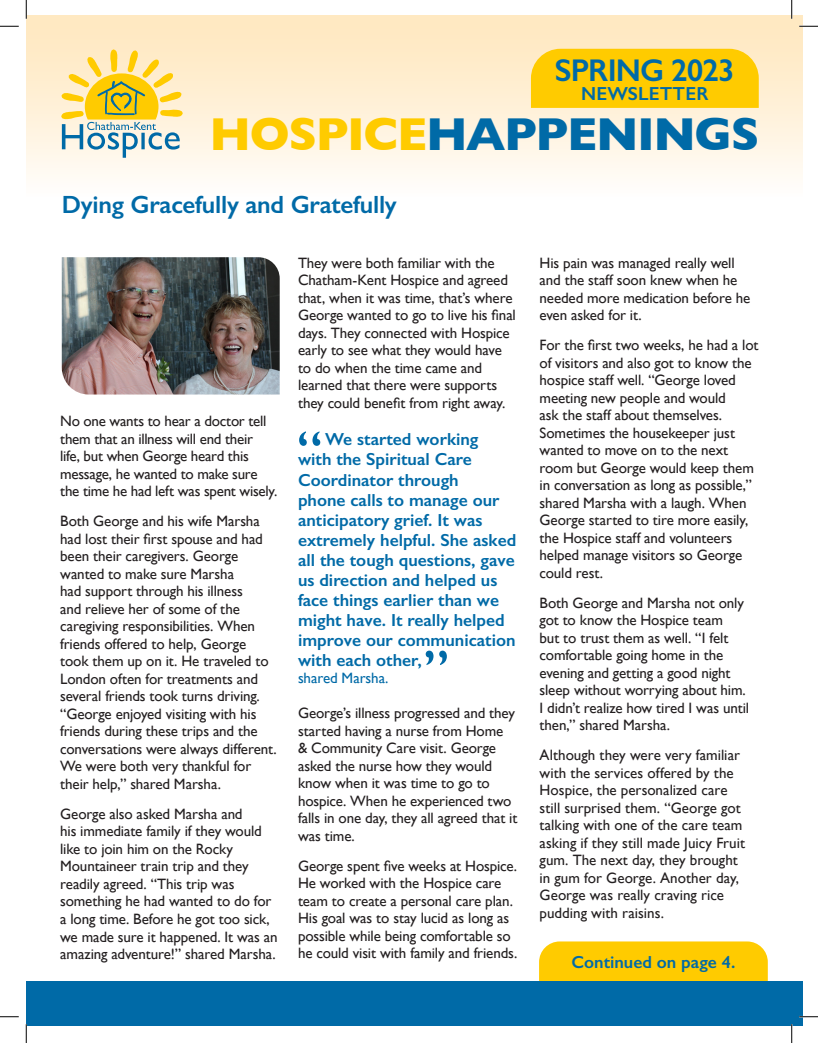
<style>
.page{position:relative;width:818px;height:1043px;background:#fff}
.page>*{position:absolute;margin:0;border:0;box-sizing:border-box;transform-origin:0 0}
.t1{font:700 47px "Gill Sans";letter-spacing:-.03em;color:#006aa7}
.t2{font:600 31.5px "Gill Sans";letter-spacing:-.03em;color:#006aa7}
.t3{font:600 25px "Gill Sans";letter-spacing:-.01em;color:#006aa7}
.t4{font:600 18.88px "Gill Sans";letter-spacing:.01em;color:#006aa7}
.t5{font:600 17.5px/20px "Gill Sans";color:#006aa7}
.t6{font:15px/17.5px "Gill Sans";letter-spacing:-.01em;color:#231f20}
.t7{font:15px "Gill Sans";letter-spacing:-.01em;color:#006aa7}
.s1{color:#ffcb00}
</style>
<div class="page">
<div style="left:539px;top:941px;width:228px;height:40px;background:#ffcb00"></div>
<div style="left:26px;top:15px;width:776px;height:182px;background:linear-gradient(to bottom,#ffe6bb,#fffcf9)"></div>
<svg style="left:60px;top:49px;width:123px;height:109px"></svg>
<div style="left:531px;top:49px;width:227px;height:59px;background:#ffcb00"></div>
<img style="left:62px;top:257px;width:218px;height:137px">
<div style="left:26px;top:981px;width:776px;height:45px;background:#006aa7"></div>
<svg style="left:299px;top:431px;width:21px;height:15px"></svg>
<svg style="left:425px;top:650px;width:22px;height:15px"></svg>
<svg style="left:0;top:25px;width:19px;height:2px"></svg>
<svg style="left:799px;top:25px;width:19px;height:2px"></svg>
<svg style="left:0;top:1016px;width:19px;height:1px"></svg>
<svg style="left:799px;top:1015px;width:19px;height:2px"></svg>
<svg style="left:25px;top:0;width:2px;height:19px"></svg>
<svg style="left:25px;top:1024px;width:2px;height:18px"></svg>
<svg style="left:790px;top:0;width:2px;height:19px"></svg>
<svg style="left:790px;top:1024px;width:2px;height:18px"></svg>
<p class="t2" style="left:555px;top:52px;width:181px">SPRING 2023</p>
<p class="t4" style="left:581px;top:82px;width:129px">NEWSLETTER</p>
<p class="t1" style="left:209px;top:97px;width:551px"><span class="s1">HOSPICE</span>HAPPENINGS</p>
<p class="t3" style="left:62px;top:189px;width:336px">Dying Gracefully and Gratefully</p>
<p class="t6" style="left:60px;top:412px;width:219px">No one wants to hear a doctor tell them that an illness will end their<br>life, but when George heard this message, he wanted to make sure the time he had left was spent wisely.</p>
<p class="t6" style="left:60px;top:512px;width:218px">Both George and his wife Marsha had lost their first spouse and had been their caregivers. George wanted to make sure Marsha<br>had support through his illness<br>and relieve her of some of the caregiving responsibilities. When friends offered to help, George took them up on it. He traveled to<br>London often for treatments and several friends took turns driving. “George enjoyed visiting with his friends during these trips and the conversations were always different.<br>We were both very thankful for their help,” shared Marsha.</p>
<p class="t6" style="left:60px;top:805px;width:219px">George also asked Marsha and<br>his immediate family if they would like to join him on the Rocky<br>Mountaineer train trip and they readily agreed. “This trip was something he had wanted to do for a long time. Before he got too sick, we made sure it happened. It was an amazing adventure!” shared Marsha.</p>
<p class="t6" style="left:298px;top:254px;width:219px">They were both familiar with the<br>Chatham-Kent Hospice and agreed that, when it was time, that’s where<br>George wanted to go to live his final days. They connected with Hospice early to see what they would have to do when the time came and learned that there were supports they could benefit from right away.</p>
<p class="t5" style="left:298px;top:429px;width:220px;text-indent:27px">We started working<br>with the Spiritual Care<br>Coordinator through<br>phone calls to manage our anticipatory grief. It was extremely helpful. She asked all the tough questions, gave us direction and helped us face things earlier than we might have. It really helped improve our communication with each other,</p>
<p class="t7" style="left:298px;top:669px;width:92px">shared Marsha.</p>
<p class="t6" style="left:298px;top:704px;width:221px">George’s illness progressed and they started having a nurse from Home<br>&amp; Community Care visit. George asked the nurse how they would know when it was time to go to hospice. When he experienced two falls in one day, they all agreed that it was time.</p>
<p class="t6" style="left:298px;top:856px;width:221px">George spent five weeks at Hospice.<br>He worked with the Hospice care team to create a personal care plan.<br>His goal was to stay lucid as long as possible while being comfortable so he could visit with family and friends.</p>
<p class="t6" style="left:539px;top:254px;width:212px">His pain was managed really well and the staff soon knew when he needed more medication before he even asked for it.</p>
<p class="t6" style="left:539px;top:336px;width:220px">For the first two weeks, he had a lot of visitors and also got to know the hospice staff well. “George loved meeting new people and would<br>ask the staff about themselves.<br>Sometimes the housekeeper just wanted to move on to the next room but George would keep them in conversation as long as possible,” shared Marsha with a laugh. When<br>George started to tire more easily, the Hospice staff and volunteers helped manage visitors so George could rest.</p>
<p class="t6" style="left:539px;top:594px;width:211px">Both George and Marsha not only got to know the Hospice team<br>but to trust them as well. “I felt comfortable going home in the evening and getting a good night sleep without worrying about him.<br>I didn’t realize how tired I was until then,” shared Marsha.</p>
<p class="t6" style="left:539px;top:746px;width:207px">Although they were very familiar with the services offered by the<br>Hospice, the personalized care still surprised them. “George got talking with one of the care team asking if they still made Juicy Fruit gum. The next day, they brought in gum for George. Another day,<br>George was really craving rice pudding with raisins.</p>
<p class="t5" style="left:571px;top:951px;width:165px">Continued on page 4.</p>
</div>
